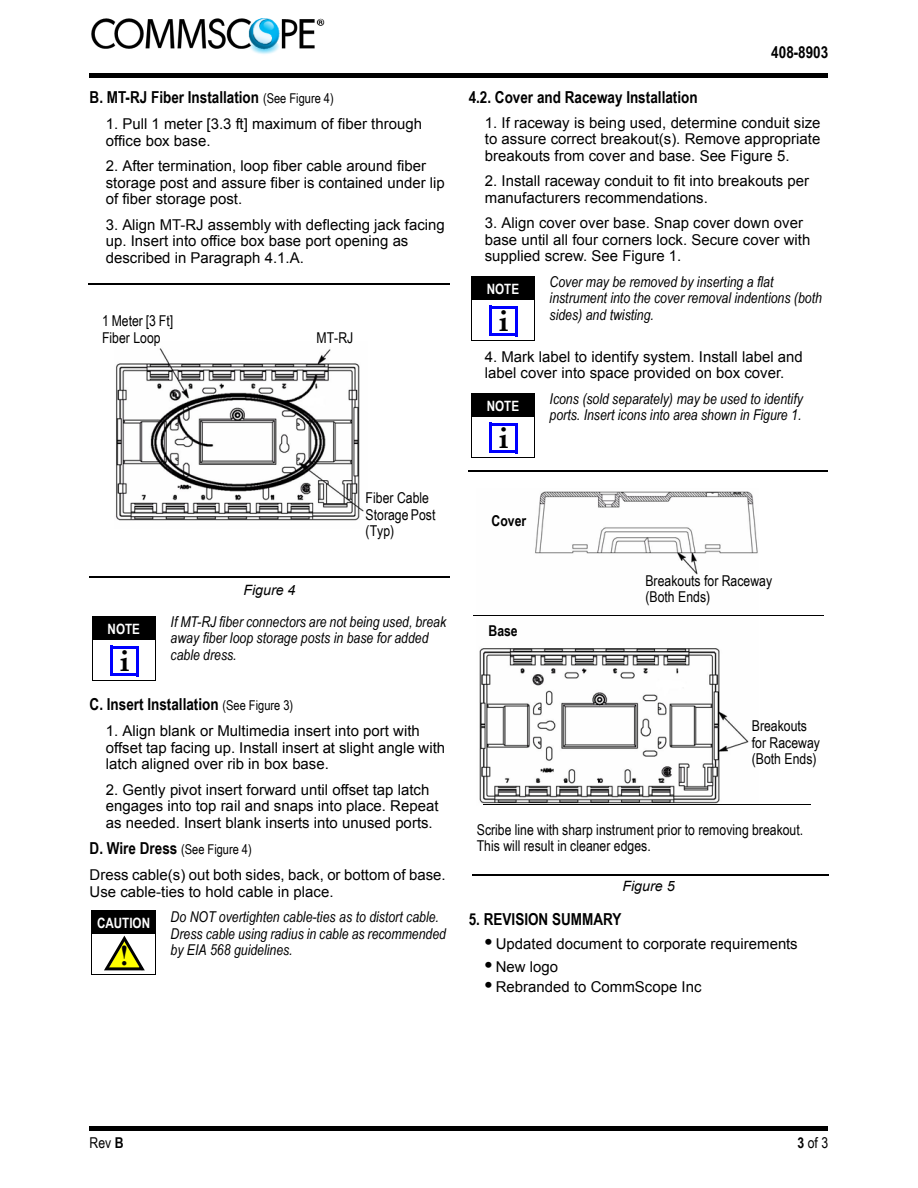
<style>
.page{position:relative;width:918px;height:1188px;background:#fff}
.page>*{position:absolute;margin:0;border:0;box-sizing:border-box;transform-origin:0 0}
.t1{font:700 28.5px "Palatino Linotype";color:#000;scale:1.05 1}
.t2{font:700 28.5px "Times New Roman";color:#000;scale:.96 1}
.t3{font:700 16.5px "Arial Narrow";color:#000}
.t4{font:15px/16.5px "Arial";color:#000}
.t5{font:italic 15px/16.5px "Arial Narrow";color:#000}
.t6{font:15px/16.5px "Arial Narrow";color:#000}
.t7{font:700 15px "Arial Narrow";color:#000}
.t8{font:700 14.25px "Arial Narrow";color:#fff}
.t9{font:italic 14.25px "Arial";color:#000}
.t10{font:13.5px "Arial Narrow";color:#000}
.s1{font-weight:400;font-size:13.5px}
.s2{font-weight:700;font-size:16.5px}
.s3{font-weight:700;font-size:21px}
.s4{font-weight:700}
</style>
<div class="page">
<hr style="left:90px;top:73px;width:738px;height:4px;background:#000">
<div style="left:90px;top:1126px;width:738px;height:5px;background:#000"></div>
<img style="left:116px;top:348px;width:248px;height:173px">
<hr style="left:90px;top:576px;width:359px;height:1px;background:#000">
<div style="left:92px;top:617px;width:63px;height:22px;background:#000"></div>
<hr style="left:92px;top:639px;width:63px;height:1px;background:#000">
<hr style="left:92px;top:618px;width:64px;height:1px;background:#000">
<hr style="left:155px;top:619px;width:1px;height:62px;background:#000">
<hr style="left:92px;top:680px;width:63px;height:1px;background:#000">
<hr style="left:92px;top:618px;width:1px;height:62px;background:#000">
<hr style="left:111px;top:646px;width:28px;height:3px;background:#00f">
<hr style="left:136px;top:647px;width:3px;height:29px;background:#00f">
<hr style="left:110px;top:673px;width:28px;height:3px;background:#00f">
<hr style="left:110px;top:646px;width:3px;height:29px;background:#00f">
<div style="left:92px;top:911px;width:64px;height:22px;background:#000"></div>
<hr style="left:92px;top:910px;width:64px;height:1px;background:#000">
<hr style="left:91px;top:933px;width:65px;height:1px;background:#000">
<hr style="left:155px;top:913px;width:1px;height:62px;background:#000">
<hr style="left:91px;top:974px;width:65px;height:1px;background:#000">
<hr style="left:91px;top:912px;width:1px;height:62px;background:#000">
<svg style="left:104px;top:935px;width:41px;height:36px"></svg>
<div style="left:471px;top:277px;width:63px;height:22px;background:#000"></div>
<hr style="left:471px;top:299px;width:63px;height:1px;background:#000">
<hr style="left:471px;top:278px;width:64px;height:1px;background:#000">
<hr style="left:534px;top:279px;width:1px;height:62px;background:#000">
<hr style="left:471px;top:340px;width:63px;height:1px;background:#000">
<hr style="left:471px;top:278px;width:1px;height:62px;background:#000">
<hr style="left:490px;top:306px;width:28px;height:3px;background:#00f">
<hr style="left:515px;top:307px;width:3px;height:29px;background:#00f">
<hr style="left:489px;top:333px;width:28px;height:3px;background:#00f">
<hr style="left:489px;top:306px;width:3px;height:29px;background:#00f">
<div style="left:471px;top:394px;width:63px;height:22px;background:#000"></div>
<hr style="left:471px;top:416px;width:63px;height:1px;background:#000">
<hr style="left:471px;top:395px;width:64px;height:1px;background:#000">
<hr style="left:534px;top:396px;width:1px;height:62px;background:#000">
<hr style="left:471px;top:457px;width:63px;height:1px;background:#000">
<hr style="left:471px;top:395px;width:1px;height:62px;background:#000">
<hr style="left:490px;top:423px;width:28px;height:3px;background:#00f">
<hr style="left:515px;top:424px;width:3px;height:29px;background:#00f">
<hr style="left:489px;top:450px;width:28px;height:3px;background:#00f">
<hr style="left:489px;top:423px;width:3px;height:29px;background:#00f">
<hr style="left:472px;top:874px;width:356px;height:2px;background:#000">
<img style="left:476px;top:491px;width:282px;height:313px">
<hr style="left:469px;top:470px;width:359px;height:1px;background:#000">
<hr style="left:474px;top:616px;width:350px;height:1px;background:#000">
<hr style="left:484px;top:804px;width:326px;height:1px;background:#000">
<hr style="left:89px;top:283px;width:361px;height:2px;background:#000">
<img style="left:91px;top:18px;width:234px;height:36px">
<p class="t3" style="left:90px;top:85px;width:246px">B. MT-RJ Fiber Installation <span class="s1">(See Figure 4)</span></p>
<p class="t4" style="left:106px;top:116px;width:318px">1. Pull 1 meter [3.3 ft] maximum of fiber through office box base.</p>
<p class="t4" style="left:106px;top:158px;width:341px">2. After termination, loop fiber cable around fiber storage post and assure fiber is contained under lip of fiber storage post.</p>
<p class="t4" style="left:106px;top:216px;width:341px">3. Align MT-RJ assembly with deflecting jack facing up. Insert into office box base port opening as described in Paragraph 4.1.A.</p>
<p class="t6" style="left:102px;top:312px;width:73px">1 Meter [3 Ft]<br>Fiber Loop</p>
<p class="t6" style="left:317px;top:329px;width:38px">MT-RJ</p>
<p class="t6" style="left:366px;top:489px;width:71px">Fiber Cable<br>Storage Post (Typ)</p>
<p class="t9" style="left:243px;top:581px;width:54px">Figure 4</p>
<p class="t5" style="left:171px;top:613px;width:277px">If MT-RJ fiber connectors are not being used, break away fiber loop storage posts in base for added cable dress.</p>
<p class="t3" style="left:90px;top:692px;width:205px">C. Insert Installation <span class="s1">(See Figure 3)</span></p>
<p class="t4" style="left:106px;top:723px;width:341px">1. Align blank or Multimedia insert into port with offset tap facing up. Install insert at slight angle with latch aligned over rib in box base.</p>
<p class="t4" style="left:106px;top:781px;width:334px">2. Gently pivot insert forward until offset tap latch engages into top rail and snaps into place. Repeat as needed. Insert blank inserts into unused ports.</p>
<p class="t10" style="left:90px;top:840px;width:164px"><span class="s2">D. Wire Dress</span> (See Figure 4)</p>
<p class="t4" style="left:90px;top:867px;width:358px">Dress cable(s) out both sides, back, or bottom of base.<br>Use cable-ties to hold cable in place.</p>
<p class="t5" style="left:171px;top:909px;width:277px">Do NOT overtighten cable-ties as to distort cable.<br>Dress cable using radius in cable as recommended by EIA 568 guidelines.</p>
<p class="t8" style="left:108px;top:618px;width:34px">NOTE</p>
<p class="t1" style="left:120px;top:641px;width:11px">i</p>
<p class="t8" style="left:97px;top:912px;width:55px">CAUTION</p>
<p class="t2" style="left:120px;top:936px;width:11px">!</p>
<p class="t3" style="left:771px;top:40px;width:59px">408-8903</p>
<p class="t3" style="left:469px;top:85px;width:231px">4.2. Cover and Raceway Installation</p>
<p class="t4" style="left:485px;top:114px;width:337px;text-align:justify">1. If raceway is being used, determine conduit size to assure correct breakout(s). Remove appropriate breakouts from cover and base. See Figure 5.</p>
<p class="t4" style="left:485px;top:173px;width:326px">2. Install raceway conduit to fit into breakouts per manufacturers recommendations.</p>
<p class="t4" style="left:485px;top:215px;width:327px">3. Align cover over base. Snap cover down over base until all four corners lock. Secure cover with supplied screw. See Figure 1.</p>
<p class="t5" style="left:550px;top:273px;width:274px">Cover may be removed by inserting a flat instrument into the cover removal indentions (both sides) and twisting.</p>
<p class="t4" style="left:485px;top:348px;width:319px">4. Mark label to identify system. Install label and label cover into space provided on box cover.</p>
<p class="t5" style="left:550px;top:390px;width:255px">Icons (sold separately) may be used to identify ports. Insert icons into area shown in Figure 1.</p>
<p class="t8" style="left:487px;top:278px;width:34px">NOTE</p>
<p class="t1" style="left:499px;top:301px;width:11px">i</p>
<p class="t8" style="left:487px;top:395px;width:34px">NOTE</p>
<p class="t1" style="left:499px;top:418px;width:11px">i</p>
<p class="t7" style="left:491px;top:510px;width:36px">Cover</p>
<p class="t7" style="left:489px;top:620px;width:31px">Base</p>
<p class="t6" style="left:645px;top:572px;width:128px">Breakouts for Raceway (Both Ends)</p>
<p class="t6" style="left:752px;top:717px;width:70px">Breakouts for Raceway (Both Ends)</p>
<p class="t6" style="left:477px;top:821px;width:328px">Scribe line with sharp instrument prior to removing breakout.<br>This will result in cleaner edges.</p>
<p class="t9" style="left:622px;top:877px;width:54px">Figure 5</p>
<p class="t3" style="left:469px;top:907px;width:154px">5. REVISION SUMMARY</p>
<p class="t4" style="left:485px;top:936px;width:314px"><span class="s3">•</span> Updated document to corporate requirements</p>
<p class="t4" style="left:485px;top:958px;width:75px"><span class="s3">•</span> New logo</p>
<p class="t4" style="left:485px;top:978px;width:218px"><span class="s3">•</span> Rebranded to CommScope Inc</p>
<p class="t6" style="left:90px;top:1134px;width:36px">Rev <span class="s4">B</span></p>
<p class="t6" style="left:798px;top:1134px;width:32px"><span class="s4">3</span> of 3</p>
</div>
